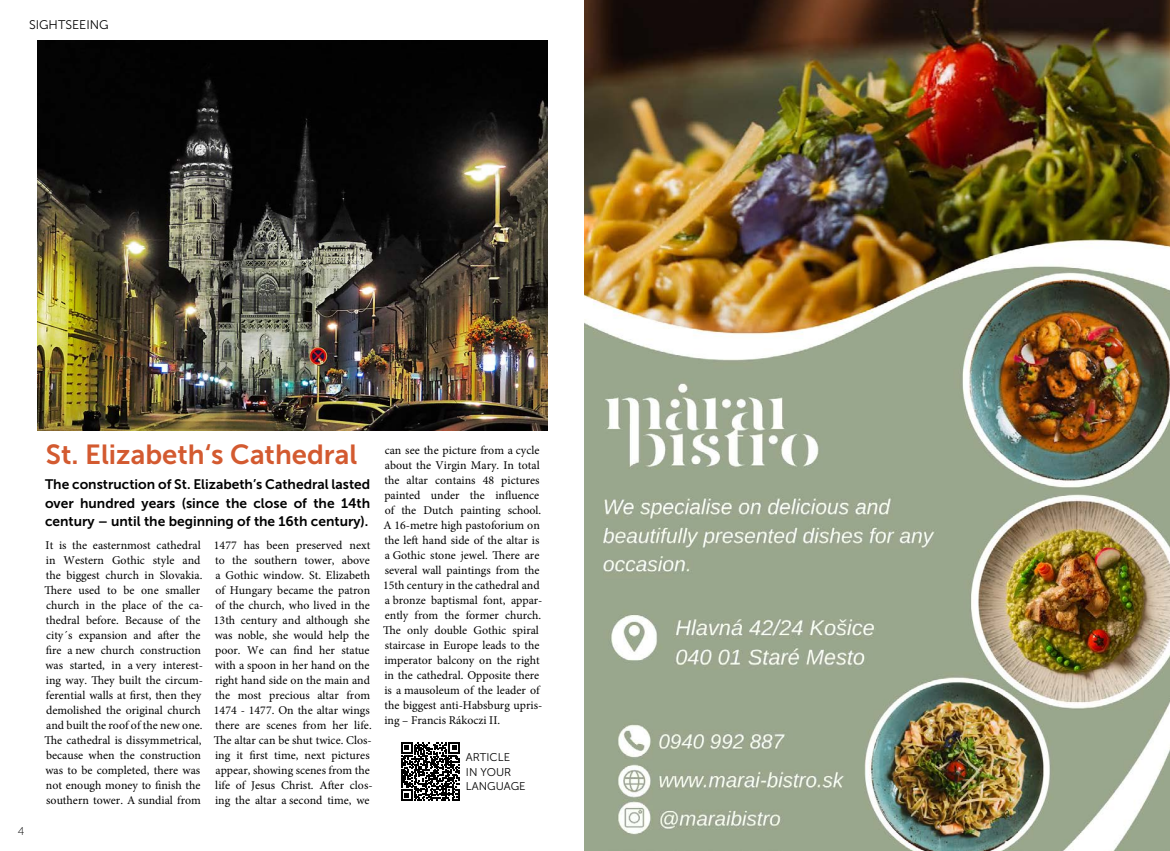
<style>
.page{position:relative;width:1170px;height:851px;background:#fff}
.page>*{position:absolute;margin:0;border:0;box-sizing:border-box;transform-origin:0 0}
.t1{font:27.5px "Museo Sans 700";color:#d35a30}
.t2{font:13.75px/18.8px "Museo Sans 700";color:#000;text-align:justify}
.t3{font:12.5px "Museo Sans 300";color:#000}
.t4{font:11.88px/15px "Minion Pro";color:#000}
.t5{font:11.25px/14.4px "Museo Sans 300";color:#000}
.t6{font:11.25px "Museo Sans 100";color:#000}
</style>
<div class="page">
<img style="left:585px;top:0;width:584px;height:850px">
<svg style="left:401px;top:742px;width:58px;height:58px"></svg>
<img style="left:37px;top:40px;width:510px;height:391px">
<p class="t3" style="left:29px;top:18px;width:81px">SIGHTSEEING</p>
<p class="t6" style="left:18px;top:824px;width:8px">4</p>
<h1 class="t1" style="left:46px;top:439px;width:313px">St. Elizabeth‘s Cathedral</h1>
<p class="t2" style="left:45px;top:474px;width:327px">The construction of St. Elizabeth’s Cathedral lasted over hundred years (since the close of the 14th century – until the beginning of the 16th century).</p>
<p class="t4" style="left:45px;top:537px;width:160px">It is the easternmost cathedral in Western Gothic style and the biggest church in Slovakia.<br>There used to be one smaller church in the place of the ca&shy;thedral before. Because of the city´s expansion and after the fire a new church construction was started, in a very interest&shy;ing way. They built the circum&shy;ferential walls at first, then they demolished the original church and built the roof of the new one.<br>The cathedral is dissymmetrical, because when the construction was to be completed, there was not enough money to finish the southern tower. A sundial from</p>
<p class="t4" style="left:214px;top:537px;width:160px">1477 has been preserved next to the southern tower, above a Gothic window. St. Elizabeth of Hungary became the patron of the church, who lived in the<br>13th century and although she was noble, she would help the poor. We can find her statue with a spoon in her hand on the right hand side on the main and the most precious altar from<br>1474 - 1477. On the altar wings there are scenes from her life.<br>The altar can be shut twice. Clos&shy;ing it first time, next pictures appear, showing scenes from the life of Jesus Christ. After clos&shy;ing the altar a second time, we</p>
<p class="t4" style="left:383px;top:442px;width:161px">can see the picture from a cycle about the Virgin Mary. In total the altar contains 48 pictures painted under the influence of the Dutch painting school.<br>A 16-metre high pastoforium on the left hand side of the altar is a Gothic stone jewel. There are several wall paintings from the<br>15th century in the cathedral and a bronze baptismal font, appar&shy;ently from the former church.<br>The only double Gothic spiral staircase in Europe leads to the imperator balcony on the right in the cathedral. Opposite there is a mausoleum of the leader of the biggest anti-Habsburg upris&shy;ing – Francis Rákoczi II.</p>
<p class="t5" style="left:466px;top:750px;width:61px">ARTICLE<br>IN YOUR<br>LANGUAGE</p>
</div>
